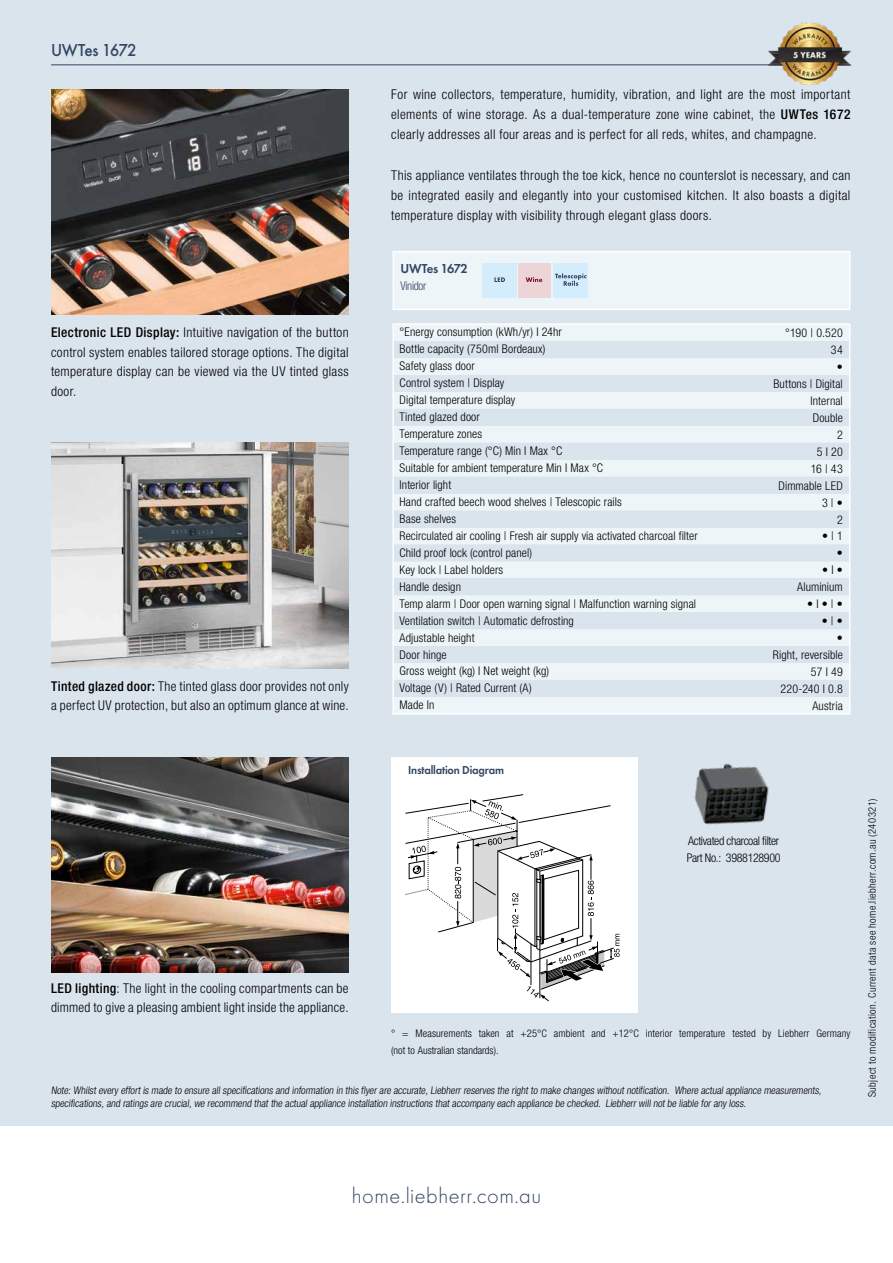
<style>
.page{position:relative;width:893px;height:1263px;background:#dae4ed}
.page>*{position:absolute;margin:0;border:0;box-sizing:border-box;transform-origin:0 0}
.t1{font:300 22.5px "Futura";letter-spacing:.02em;color:#344663}
.t2{font:500 18px "Futura";letter-spacing:-.05em;color:#344663;scale:.95 1}
.t3{font:300 condensed 13.5px/19.5px "Helvetica Neue LTW1 G";letter-spacing:.025em;color:#000;text-align:justify}
.t4{font:13.5px "Futura Dem";letter-spacing:-.035em;color:#344663;scale:.95 1}
.t5{font:300 condensed 12px/17px "Helvetica Neue LTW1 G";letter-spacing:.01em;color:#000;text-align:right}
.t6{font:300 condensed 12px/17px "Helvetica Neue LTW1 G";letter-spacing:-.03em;color:#000}
.t7{font:12px "Futura Dem";letter-spacing:-.015em;color:#344663;scale:.95 1}
.t8{font:300 condensed 12px "Helvetica Neue LTW1 G";letter-spacing:-.025em;color:#344663;scale:.95 1}
.t9{font:300 condensed 10.5px/17px "Helvetica Neue LTW1 G";letter-spacing:.01em;color:#000}
.t10{font:300 condensed 10.5px "Helvetica Neue LTW1 G";letter-spacing:.04em;color:#000}
.s1{font-weight:500}
</style>
<div class="page">
<div style="left:0;top:1127px;width:893px;height:136px;background:#fff"></div>
<hr style="left:51px;top:64px;width:799px;height:1px;background:#344663">
<img style="left:51px;top:89px;width:298px;height:226px">
<img style="left:51px;top:443px;width:298px;height:225px">
<div style="left:394px;top:252px;width:455px;height:461px;background:#edf5f9"></div>
<svg style="left:394px;top:310px;width:455px;height:387px"></svg>
<hr style="left:392px;top:251px;width:458px;height:1px;background:#fff">
<hr style="left:392px;top:252px;width:2px;height:57px;background:#fff">
<hr style="left:849px;top:252px;width:1px;height:57px;background:#fff">
<hr style="left:392px;top:309px;width:458px;height:1px;background:#fff">
<svg style="left:392px;top:325px;width:2px;height:388px"></svg>
<svg style="left:849px;top:325px;width:1px;height:388px"></svg>
<hr style="left:392px;top:713px;width:458px;height:2px;background:#fff">
<hr style="left:392px;top:323px;width:458px;height:2px;background:#fff">
<img style="left:51px;top:757px;width:298px;height:215px">
<div style="left:483px;top:264px;width:34px;height:34px;background:#d4edfc"></div>
<svg style="left:494px;top:277px;width:11px;height:5px"></svg>
<div style="left:519px;top:264px;width:32px;height:34px;background:#edd4d7"></div>
<svg style="left:526px;top:277px;width:16px;height:5px"></svg>
<div style="left:554px;top:264px;width:34px;height:34px;background:#d4edfc"></div>
<svg style="left:555px;top:273px;width:31px;height:13px"></svg>
<img style="left:694px;top:763px;width:75px;height:62px">
<div style="left:391px;top:757px;width:247px;height:255px;background:#fff"></div>
<svg style="left:405px;top:794px;width:215px;height:207px"></svg>
<img style="left:767px;top:23px;width:85px;height:61px">
<h2 class="t2" style="left:51px;top:39px;width:92px">UWTes 1672</h2>
<p class="t3" style="left:51px;top:323px;width:299px"><span class="s1">Electronic LED Display:</span> Intuitive navigation of the button control system enables tailored storage options. The digital temperature display can be viewed via the UV tinted glass door.</p>
<p class="t3" style="left:51px;top:676px;width:299px"><span class="s1">Tinted glazed door:</span> The tinted glass door provides not only a perfect UV protection, but also an optimum glance at wine.</p>
<p class="t3" style="left:391px;top:84px;width:461px;line-height:20.2px">For wine collectors, temperature, humidity, vibration, and light are the most important elements of wine storage. As a dual-temperature zone wine cabinet, the <span class="s1">UWTes 1672 </span>clearly addresses all four areas and is perfect for all reds, whites, and champagne.</p>
<p class="t3" style="left:391px;top:165px;width:461px;line-height:20.2px">This appliance ventilates through the toe kick, hence no counterslot is necessary, and can be integrated easily and elegantly into your customised kitchen. It also boasts a digital temperature display with visibility through elegant glass doors.</p>
<p class="t4" style="left:400px;top:259px;width:73px">UWTes 1672</p>
<p class="t8" style="left:400px;top:279px;width:29px">Vinidor</p>
<p class="t5" style="left:399px;top:324px;width:300px;text-align:left">°Energy consumption (kWh/yr) I 24hr<br>Bottle capacity (750ml Bordeaux)<br>Safety glass door<br>Control system | Display<br>Digital temperature display<br>Tinted glazed door<br>Temperature zones<br>Temperature range (°C) Min I Max °C<br>Suitable for ambient temperature Min I Max °C<br>Interior light<br>Hand crafted beech wood shelves | Telescopic rails<br>Base shelves<br>Recirculated air cooling | Fresh air supply via activated charcoal filter<br>Child proof lock (control panel)<br>Key lock | Label holders<br>Handle design<br>Temp alarm | Door open warning signal | Malfunction warning signal<br>Ventilation switch | Automatic defrosting<br>Adjustable height<br>Door hinge<br>Gross weight (kg) I Net weight (kg)<br>Voltage (V) | Rated Current (A)<br>Made In</p>
<p class="t5" style="left:773px;top:324px;width:71px">°190 | 0.520<br>34<br>•<br>Buttons | Digital<br>Internal<br>Double<br>2<br>5 I 20<br>16 | 43<br>Dimmable LED<br>3 | •<br>2</p>
<p class="t5" style="left:822px;top:528px;width:22px">• | 1 •</p>
<p class="t5" style="left:797px;top:562px;width:47px">• I •<br>Aluminium</p>
<p class="t5" style="left:807px;top:596px;width:37px">• I • | •</p>
<p class="t5" style="left:773px;top:613px;width:71px">• | •<br>•<br>Right, reversible<br>57 I 49<br>220-240 I 0.8<br>Austria</p>
<p class="t7" style="left:408px;top:762px;width:102px">Installation Diagram</p>
<p class="t6" style="left:687px;top:832px;width:95px">Activated charcoal filter<br>Part No.: 3988128900</p>
<p class="t3" style="left:51px;top:978px;width:299px"><span class="s1">LED lighting</span>: The light in the cooling compartments can be dimmed to give a pleasing ambient light inside the appliance.</p>
<p class="t9" style="left:391px;top:1024px;width:461px">° = Measurements taken at +25°C ambient and +12°C interior temperature tested by Liebherr Germany (not to Australian standards).</p>
<p class="t9" style="left:51px;top:1082px;width:774px">Note: Whilst every effort is made to ensure all specifications and information in this flyer are accurate, Liebherr reserves the right to make changes without notification. Where actual appliance measurements,</p>
<p class="t9" style="left:51px;top:1095px;width:698px">specifications, and ratings are crucial, we recommend that the actual appliance installation instructions that accompany each appliance be checked. Liebherr will not be liable for any loss.</p>
<p class="t10" style="left:866px;top:1097px;width:300px;rotate:-90deg">Subject to modification. Current data see home.liebherr.com.au (240321)</p>
<h1 class="t1" style="left:352px;top:1183px;width:191px">home.liebherr.com.au</h1>
</div>
